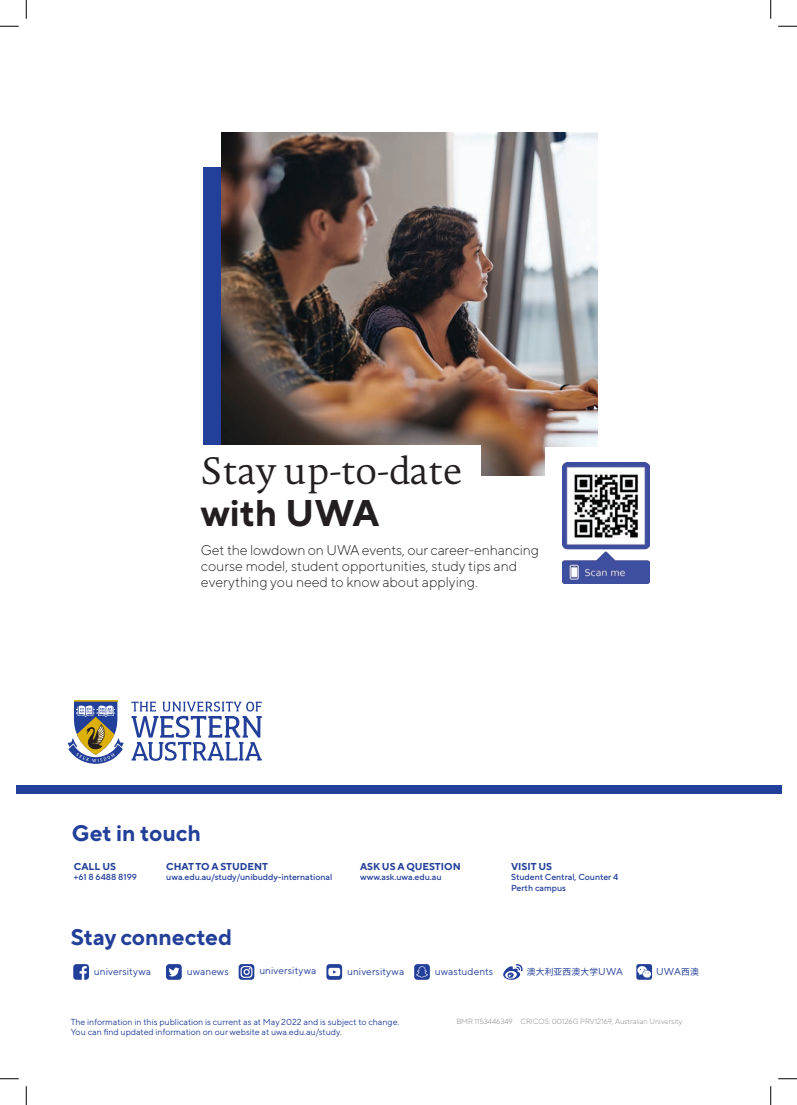
<style>
.page{position:relative;width:797px;height:1105px;background:#fff}
.page>*{position:absolute;margin:0;border:0;box-sizing:border-box;transform-origin:0 0}
.t1{font:300 37.5px "Novel Pro";color:#231f20}
.t2{font:700 37.5px "TT Norms Pro";color:#231f20}
.t3{font:700 22.5px "TT Norms Pro";color:#223f99}
.t4{font:300 14.12px/16.1px "TT Norms Pro";color:#231f20}
.t5{font:10px "TT Norms Pro";letter-spacing:.01em;color:#223f99}
.t6{font:700 10px "TT Norms Pro";color:#223f99}
.t7{font:8.75px/10.5px "TT Norms Pro";color:#223f99}
.t8{font:500 8.75px/10.5px "TT Norms Pro";color:#223f99}
.t9{font:8.75px "Source Han Sans CN";letter-spacing:.015em;color:#223f99}
.t10{font:300 7.5px "TT Norms Pro";color:#808285}
.s1{font-family:"TT Norms Pro";font-size:10px}
.s2{font-family:"Source Han Sans CN";font-size:8.75px}
</style>
<div class="page">
<div style="left:16px;top:785px;width:765px;height:8px;background:#223f99"></div>
<hr style="left:74px;top:700px;width:43px;height:2px;background:#ddb008">
<svg style="left:131px;top:702px;width:131px;height:59px"></svg>
<svg style="left:68px;top:702px;width:56px;height:62px"></svg>
<div style="left:203px;top:167px;width:28px;height:281px;background:#223f99"></div>
<img style="left:221px;top:133px;width:377px;height:343px">
<div style="left:197px;top:445px;width:284px;height:55px;background:#fff"></div>
<div style="left:545px;top:447px;width:53px;height:82px;background:#fff"></div>
<img style="left:562px;top:462px;width:87px;height:122px">
<svg style="left:636px;top:964px;width:16px;height:16px"></svg>
<svg style="left:73px;top:964px;width:16px;height:16px"></svg>
<svg style="left:166px;top:964px;width:16px;height:16px"></svg>
<svg style="left:239px;top:964px;width:15px;height:16px"></svg>
<svg style="left:326px;top:964px;width:16px;height:16px"></svg>
<svg style="left:414px;top:964px;width:16px;height:16px"></svg>
<svg style="left:503px;top:964px;width:20px;height:16px"></svg>
<svg style="left:0;top:25px;width:19px;height:2px"></svg>
<svg style="left:778px;top:25px;width:19px;height:2px"></svg>
<svg style="left:0;top:1078px;width:19px;height:1px"></svg>
<svg style="left:778px;top:1078px;width:19px;height:1px"></svg>
<svg style="left:25px;top:0;width:2px;height:19px"></svg>
<svg style="left:25px;top:1086px;width:2px;height:19px"></svg>
<svg style="left:770px;top:0;width:1px;height:19px"></svg>
<svg style="left:770px;top:1086px;width:1px;height:19px"></svg>
<h1 class="t1" style="left:201px;top:444px;width:263px">Stay up-to-date</h1>
<h1 class="t2" style="left:201px;top:485px;width:180px">with UWA</h1>
<h3 class="t4" style="left:201px;top:541px;width:339px">Get the lowdown on UWA events, our career-enhancing course model, student opportunities, study tips and everything you need to know about applying.</h3>
<h2 class="t3" style="left:72px;top:817px;width:131px">Get in touch</h2>
<p class="t6" style="left:74px;top:859px;width:44px">CALL US</p>
<p class="t8" style="left:74px;top:871px;width:65px">+61 8 6488 8199</p>
<p class="t6" style="left:166px;top:859px;width:103px">CHAT TO A STUDENT</p>
<p class="t8" style="left:166px;top:871px;width:167px">uwa.edu.au/study/unibuddy-international</p>
<h2 class="t3" style="left:71px;top:921px;width:163px">Stay connected</h2>
<p class="t6" style="left:360px;top:859px;width:102px">ASK US A QUESTION</p>
<p class="t8" style="left:360px;top:871px;width:83px">www.ask.uwa.edu.au</p>
<p class="t6" style="left:511px;top:859px;width:42px">VISIT US</p>
<p class="t8" style="left:511px;top:871px;width:109px">Student Central, Counter 4<br>Perth campus</p>
<p class="t5" style="left:94px;top:965px;width:59px">universitywa</p>
<p class="t5" style="left:187px;top:965px;width:43px">uwanews</p>
<p class="t5" style="left:259px;top:963px;width:59px">universitywa</p>
<p class="t5" style="left:347px;top:964px;width:59px">universitywa</p>
<p class="t5" style="left:435px;top:965px;width:60px">uwastudents</p>
<p class="t9" style="left:526px;top:967px;width:98px">澳大利亚西澳大学<span class="s1">UWA</span></p>
<p class="t5" style="left:656px;top:964px;width:44px">UWA<span class="s2">西澳</span></p>
<p class="t7" style="left:71px;top:1016px;width:330px">The information in this publication is current as at May 2022 and is subject to change.<br>You can find updated information on our website at uwa.edu.au/study.</p>
<p class="t10" style="left:456px;top:1016px;width:227px">BMR 1153446349 CRICOS: 00126G PRV12169, Australian University</p>
</div>
